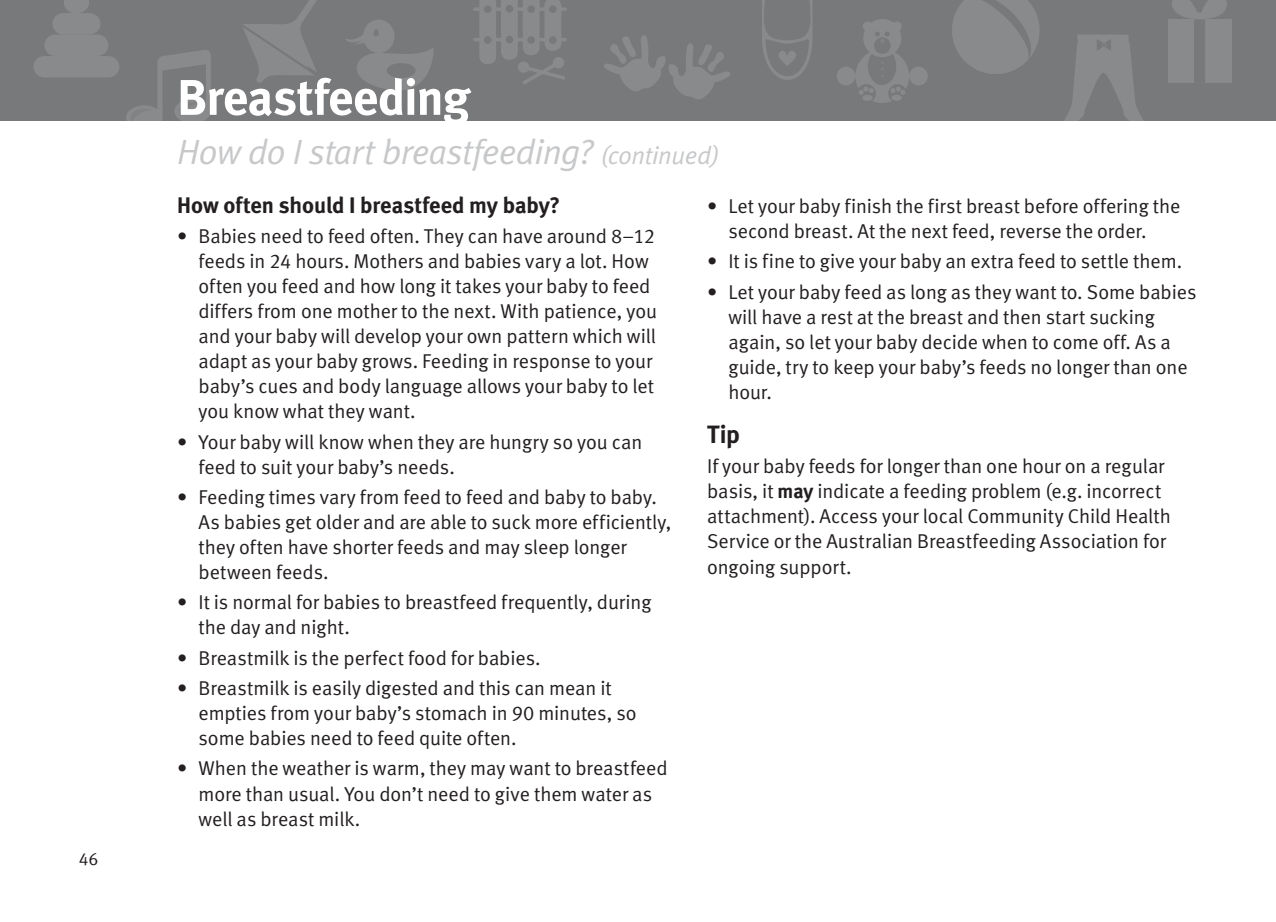
<style>
.page{position:relative;width:1276px;height:922px;background:#fff}
.page>*{position:absolute;margin:0;border:0;box-sizing:border-box;transform-origin:0 0}
.t1{font:50px "Meta Bold LF";letter-spacing:-.015em;color:#fff}
.t2{font:italic 35px "Meta Normal LF";letter-spacing:-.02em;color:#c7c8ca}
.t3{font:25px "Meta Bold LF";color:#231f20}
.t4{font:22.5px "Meta Bold LF";letter-spacing:-.005em;color:#231f20}
.t5{font:20px/25px "Meta Normal LF";letter-spacing:-.005em;color:#231f20}
.t6{font:17.5px "Meta Normal LF";color:#231f20}
.s1{font-size:25px}
.s2{font-family:"Meta Bold LF"}
</style>
<div class="page">
<div style="left:0;top:0;width:1276px;height:121px;background:#78797b"></div>
<svg style="left:952px;top:0;width:87px;height:74px"></svg>
<svg style="left:837px;top:19px;width:91px;height:84px"></svg>
<svg style="left:604px;top:35px;width:126px;height:64px"></svg>
<svg style="left:473px;top:0;width:94px;height:84px"></svg>
<svg style="left:346px;top:20px;width:87px;height:70px"></svg>
<div style="left:52px;top:13px;width:48px;height:21px;background:#898a8c;border-radius:11px"></div>
<svg style="left:64px;top:0;width:25px;height:13px"></svg>
<div style="left:44px;top:34px;width:64px;height:22px;background:#898a8c;border-radius:11px"></div>
<div style="left:33px;top:56px;width:86px;height:21px;background:#898a8c;border-radius:11px"></div>
<svg style="left:243px;top:0;width:74px;height:83px"></svg>
<svg style="left:1064px;top:35px;width:79px;height:86px"></svg>
<svg style="left:126px;top:50px;width:85px;height:71px"></svg>
<div style="left:1168px;top:19px;width:63px;height:64px;background:#898a8c"></div>
<div style="left:1194px;top:19px;width:11px;height:64px;background:#78797b"></div>
<svg style="left:1172px;top:0;width:55px;height:19px"></svg>
<svg style="left:762px;top:0;width:50px;height:80px"></svg>
<p class="t6" style="left:79px;top:848px;width:21px">46</p>
<h1 class="t1" style="left:177px;top:66px;width:294px">Breastfeeding</h1>
<h2 class="t2" style="left:177px;top:131px;width:543px">How do I start breastfeeding? <span class="s1">(continued)</span></h2>
<p class="t4" style="left:177px;top:191px;width:384px">How often should I breastfeed my baby?</p>
<p class="t5" style="left:198px;top:223px;width:460px;text-indent:-21px">• Babies need to feed often. They can have around 8–12 feeds in 24 hours. Mothers and babies vary a lot. How often you feed and how long it takes your baby to feed differs from one mother to the next. With patience, you and your baby will develop your own pattern which will adapt as your baby grows. Feeding in response to your baby’s cues and body language allows your baby to let you know what they want.</p>
<p class="t5" style="left:198px;top:429px;width:445px;text-indent:-21px">• Your baby will know when they are hungry so you can feed to suit your baby’s needs.</p>
<p class="t5" style="left:198px;top:484px;width:474px;text-indent:-21px">• Feeding times vary from feed to feed and baby to baby.<br>As babies get older and are able to suck more efficiently, they often have shorter feeds and may sleep longer between feeds.</p>
<p class="t5" style="left:198px;top:589px;width:454px;text-indent:-21px">• It is normal for babies to breastfeed frequently, during the day and night.</p>
<p class="t5" style="left:177px;top:645px;width:365px">• Breastmilk is the perfect food for babies.</p>
<p class="t5" style="left:198px;top:675px;width:440px;text-indent:-21px">• Breastmilk is easily digested and this can mean it empties from your baby’s stomach in 90 minutes, so some babies need to feed quite often.</p>
<p class="t5" style="left:198px;top:755px;width:471px;text-indent:-21px">• When the weather is warm, they may want to breastfeed more than usual. You don’t need to give them water as well as breast milk.</p>
<p class="t5" style="left:728px;top:193px;width:453px;text-indent:-21px">• Let your baby finish the first breast before offering the second breast. At the next feed, reverse the order.</p>
<p class="t5" style="left:707px;top:248px;width:476px">• It is fine to give your baby an extra feed to settle them.</p>
<p class="t5" style="left:728px;top:279px;width:469px;text-indent:-21px">• Let your baby feed as long as they want to. Some babies will have a rest at the breast and then start sucking again, so let your baby decide when to come off. As a guide, try to keep your baby’s feeds no longer than one hour.</p>
<p class="t3" style="left:707px;top:418px;width:34px">Tip</p>
<p class="t5" style="left:707px;top:453px;width:465px">If your baby feeds for longer than one hour on a regular basis, it <span class="s2">may</span> indicate a feeding problem (e.g. incorrect attachment). Access your local Community Child Health Service or the Australian Breastfeeding Association for ongoing support.</p>
</div>
